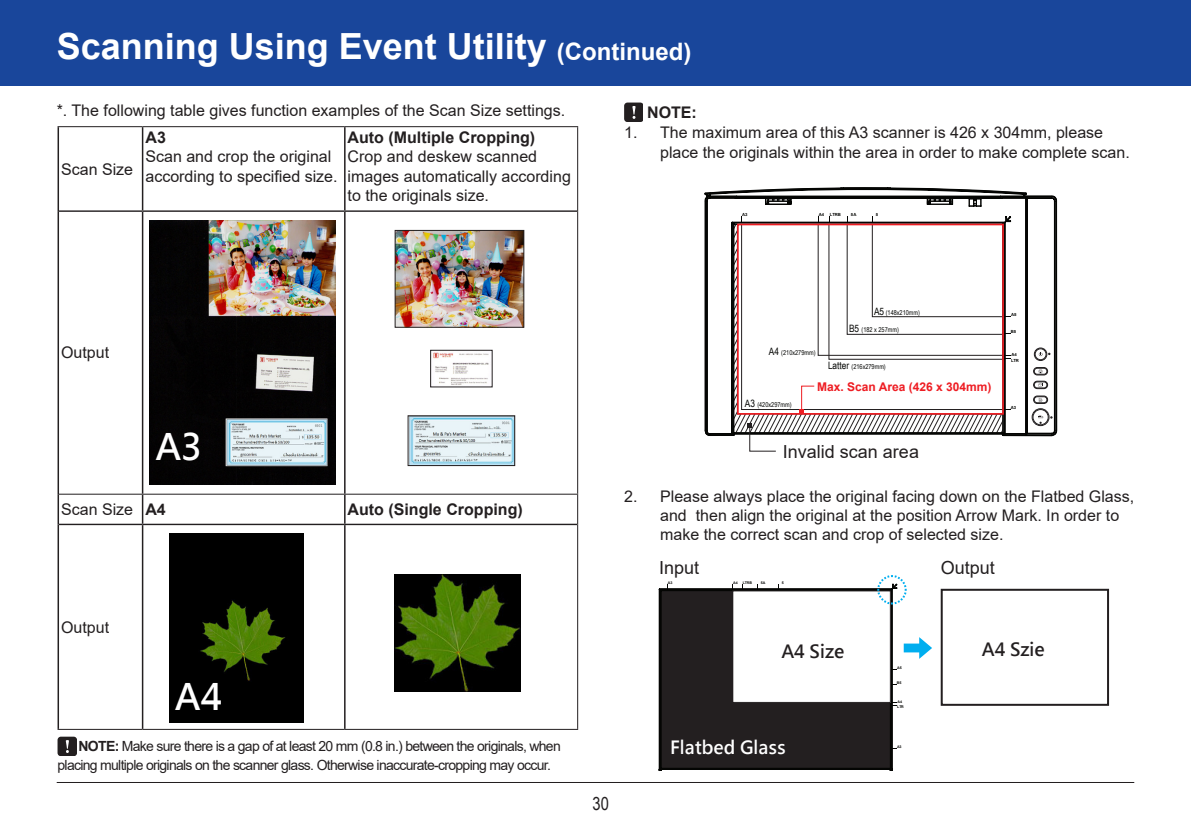
<style>
.page{position:relative;width:1191px;height:840px;background:#fff}
.page>*{position:absolute;margin:0;border:0;box-sizing:border-box;transform-origin:0 0}
.t1{font:700 36px "Arial";color:#fff}
.t2{font:700 36px "Microsoft Jheng Hei";color:#fff}
.t3{font:18px "Arial";color:#231f20}
.t4{font:700 18px "Microsoft Jheng Hei";color:#231f20}
.t5{font:700 18px "Microsoft Jheng Hei";color:#fff}
.t6{font:18px "Arial Narrow";color:#231f20}
.t7{font:16px/19.2px "Arial";color:#231f20}
.t8{font:700 16px "Arial";color:#231f20}
.t9{font:14px/19.2px "Arial";letter-spacing:-.05em;color:#231f20}
.t10{font:700 12px "Arial";color:#ee1d23}
.t11{font:6.8px "Arial Narrow";color:#040503}
.t12{font:700 4.2px/6px "Arial";color:#040503}
.t13{font:700 3.6px/5.2px "Arial";color:#040503}
.s1{font-size:24px}
.s2{font-weight:700}
.s3{font-size:10.2px}
</style>
<div class="page">
<hr style="left:57px;top:781px;width:1077px;height:1px;background:#231f20">
<div style="left:0;top:0;width:1191px;height:86px;background:#19469b"></div>
<div style="left:624px;top:102px;width:18px;height:19px;background:#231f20;border-radius:3px"></div>
<svg style="left:632px;top:106px;width:3px;height:13px"></svg>
<svg style="left:704px;top:187px;width:352px;height:248px"></svg>
<div style="left:1034px;top:347px;width:13px;height:13px;border:1px solid #201d1e;border-radius:50%"></div>
<div style="left:1035px;top:348px;width:11px;height:11px;border:1px solid #201d1e;border-radius:50%"></div>
<div style="left:1032px;top:408px;width:17px;height:17px;border:1px solid #201d1e;border-radius:50%"></div>
<div style="left:1032px;top:409px;width:16px;height:15px;border:1px solid #201d1e;border-radius:50%"></div>
<div style="left:1033px;top:367px;width:14px;height:8px;border:1px solid #201d1e;border-radius:4px"></div>
<div style="left:1034px;top:368px;width:13px;height:6px;border:1px solid #201d1e;border-radius:3px"></div>
<div style="left:1033px;top:381px;width:14px;height:7px;border:1px solid #201d1e;border-radius:4px"></div>
<div style="left:1034px;top:381px;width:13px;height:7px;border:1px solid #201d1e;border-radius:3px"></div>
<div style="left:1033px;top:395px;width:14px;height:8px;border:1px solid #201d1e;border-radius:4px"></div>
<div style="left:1034px;top:396px;width:13px;height:6px;border:1px solid #201d1e;border-radius:3px"></div>
<svg style="left:1038px;top:369px;width:4px;height:4px"></svg>
<svg style="left:1038px;top:383px;width:5px;height:3px"></svg>
<svg style="left:1038px;top:398px;width:4px;height:3px"></svg>
<svg style="left:1038px;top:352px;width:4px;height:4px"></svg>
<svg style="left:1038px;top:414px;width:5px;height:9px"></svg>
<svg style="left:1005px;top:354px;width:5px;height:5px"></svg>
<div style="left:872px;top:224px;width:131px;height:93px;border:1px solid #231f20"></div>
<div style="left:737px;top:223px;width:267px;height:191px;border:2px solid #ee1d23"></div>
<svg style="left:799px;top:385px;width:16px;height:28px"></svg>
<svg style="left:747px;top:423px;width:30px;height:29px"></svg>
<svg style="left:659px;top:588px;width:238px;height:182px;background:#262324"></svg>
<svg style="left:892px;top:701px;width:5px;height:4px"></svg>
<div style="left:733px;top:590px;width:157px;height:112px;background:#fff"></div>
<div style="left:732px;top:590px;width:158px;height:112px;border:1px solid #231f20"></div>
<svg style="left:876px;top:575px;width:31px;height:30px"></svg>
<div style="left:940px;top:588px;width:169px;height:117px;border:2px solid #231f20"></div>
<svg style="left:903px;top:637px;width:29px;height:21px"></svg>
<svg style="left:59px;top:127px;width:518px;height:396px"></svg>
<hr style="left:344px;top:212px;width:1px;height:281px;background:#231f20">
<hr style="left:344px;top:525px;width:1px;height:203px;background:#231f20">
<hr style="left:58px;top:127px;width:1px;height:84px;background:#231f20">
<hr style="left:142px;top:127px;width:1px;height:83px;background:#231f20">
<hr style="left:58px;top:211px;width:1px;height:283px;background:#231f20">
<hr style="left:142px;top:212px;width:1px;height:281px;background:#231f20">
<hr style="left:58px;top:494px;width:1px;height:30px;background:#231f20">
<svg style="left:142px;top:494px;width:1px;height:29px"></svg>
<hr style="left:58px;top:524px;width:1px;height:204px;background:#231f20">
<hr style="left:142px;top:525px;width:1px;height:203px;background:#231f20">
<hr style="left:344px;top:127px;width:1px;height:83px;background:#231f20">
<svg style="left:344px;top:494px;width:1px;height:29px"></svg>
<hr style="left:59px;top:210px;width:84px;height:2px;background:#231f20">
<hr style="left:143px;top:210px;width:202px;height:2px;background:#231f20">
<hr style="left:59px;top:523px;width:84px;height:2px;background:#231f20">
<hr style="left:143px;top:523px;width:202px;height:2px;background:#231f20">
<hr style="left:345px;top:210px;width:232px;height:2px;background:#231f20">
<hr style="left:345px;top:523px;width:232px;height:2px;background:#231f20">
<hr style="left:58px;top:126px;width:85px;height:1px;background:#231f20">
<hr style="left:143px;top:126px;width:202px;height:1px;background:#231f20">
<hr style="left:345px;top:126px;width:233px;height:1px;background:#231f20">
<hr style="left:577px;top:127px;width:1px;height:84px;background:#231f20">
<hr style="left:577px;top:211px;width:1px;height:282px;background:#231f20">
<hr style="left:59px;top:493px;width:84px;height:1px;background:#231f20">
<hr style="left:143px;top:493px;width:202px;height:1px;background:#231f20">
<hr style="left:345px;top:493px;width:233px;height:1px;background:#231f20">
<hr style="left:577px;top:494px;width:1px;height:30px;background:#231f20">
<hr style="left:577px;top:524px;width:1px;height:204px;background:#231f20">
<hr style="left:58px;top:728px;width:85px;height:1px;background:#231f20">
<hr style="left:143px;top:728px;width:202px;height:1px;background:#231f20">
<hr style="left:345px;top:728px;width:233px;height:1px;background:#231f20">
<img style="left:149px;top:220px;width:187px;height:264px">
<img style="left:432px;top:352px;width:58px;height:33px">
<div style="left:430px;top:350px;width:62px;height:37px;border:1px solid #231f20"></div>
<img style="left:397px;top:232px;width:125px;height:93px">
<div style="left:395px;top:230px;width:129px;height:97px;border:1px solid #231f20"></div>
<img style="left:410px;top:417px;width:103px;height:46px">
<div style="left:408px;top:415px;width:107px;height:50px;border:1px solid #231f20"></div>
<img style="left:395px;top:574px;width:125px;height:117px">
<img style="left:169px;top:533px;width:135px;height:188px">
<div style="left:58px;top:736px;width:18px;height:19px;background:#231f20;border-radius:3px"></div>
<svg style="left:66px;top:740px;width:3px;height:12px"></svg>
<h1 class="t1" style="left:57px;top:21px;width:636px">Scanning Using Event Utility <span class="s1">(Continued)</span></h1>
<p class="t7" style="left:57px;top:100px;width:510px">*. The following table gives function examples of the Scan Size settings.</p>
<p class="t7" style="left:61px;top:159px;width:74px">Scan Size</p>
<p class="t8" style="left:145px;top:126px;width:22px">A3</p>
<p class="t7" style="left:145px;top:147px;width:194px">Scan and crop the original according to specified size.</p>
<p class="t8" style="left:348px;top:126px;width:189px">Auto (Multiple Cropping)</p>
<p class="t7" style="left:348px;top:147px;width:225px">Crop and deskew scanned images automatically according to the originals size.</p>
<p class="t8" style="left:647px;top:101px;width:51px">NOTE:</p>
<p class="t7" style="left:660px;top:123px;width:471px;text-indent:-36px">1. The maximum area of this A3 scanner is 426 x 304mm, please place the originals within the area in order to make complete scan.</p>
<p class="t12" style="left:742px;top:211px;width:7px">A3</p>
<p class="t12" style="left:818px;top:211px;width:7px">A4</p>
<p class="t12" style="left:830px;top:211px;width:12px">LTRB</p>
<p class="t12" style="left:851px;top:211px;width:7px">5A</p>
<p class="t12" style="left:876px;top:211px;width:4px">5</p>
<p class="t7" style="left:61px;top:343px;width:50px">Output</p>
<h1 class="t2" style="left:155px;top:424px;width:49px">A3</h1>
<p class="t7" style="left:61px;top:499px;width:106px">Scan Size <span class="s2">A4</span></p>
<p class="t8" style="left:348px;top:498px;width:177px">Auto (Single Cropping)</p>
<p class="t7" style="left:61px;top:617px;width:50px">Output</p>
<h1 class="t2" style="left:175px;top:673px;width:49px">A4</h1>
<p class="t9" style="left:58px;top:736px;width:505px;text-indent:21px"><span class="s2">NOTE:</span> Make sure there is a gap of at least 20 mm (0.8 in.) between the originals, when placing multiple originals on the scanner glass. Otherwise inaccurate-cropping may occur.</p>
<p class="t11" style="left:769px;top:347px;width:48px"><span class="s3">A4</span> (210x279mm)</p>
<p class="t11" style="left:874px;top:307px;width:47px"><span class="s3">A5</span> (148x210mm)</p>
<p class="t11" style="left:849px;top:324px;width:51px"><span class="s3">B5</span> (182 x 257mm)</p>
<p class="t11" style="left:828px;top:362px;width:59px"><span class="s3">Latter</span> (216x279mm)</p>
<p class="t11" style="left:745px;top:399px;width:48px"><span class="s3">A3</span> (420x297mm)</p>
<p class="t10" style="left:817px;top:378px;width:176px">Max. Scan Area (426 x 304mm)</p>
<p class="t3" style="left:783px;top:438px;width:138px">Invalid scan area</p>
<p class="t12" style="left:1011px;top:311px;width:7px">A5</p>
<p class="t12" style="left:1010px;top:328px;width:7px">B5</p>
<p class="t12" style="left:1011px;top:351px;width:9px">A4<br>LTR</p>
<p class="t12" style="left:1010px;top:404px;width:7px">A3</p>
<p class="t7" style="left:660px;top:486px;width:475px;text-indent:-36px">2. Please always place the original facing down on the Flatbed Glass, and then align the original at the position Arrow Mark. In order to make the correct scan and crop of selected size.</p>
<p class="t3" style="left:659px;top:554px;width:42px">Input</p>
<p class="t3" style="left:940px;top:554px;width:56px">Output</p>
<p class="t13" style="left:668px;top:579px;width:6px">A3</p>
<p class="t13" style="left:733px;top:579px;width:6px">A4</p>
<p class="t13" style="left:742px;top:579px;width:11px">LTRB</p>
<p class="t13" style="left:760px;top:579px;width:6px">5A</p>
<p class="t13" style="left:782px;top:579px;width:4px">5</p>
<p class="t6" style="left:592px;top:790px;width:18px">30</p>
<p class="t4" style="left:781px;top:640px;width:64px">A4 Size</p>
<p class="t4" style="left:982px;top:638px;width:64px">A4 Szie</p>
<p class="t13" style="left:897px;top:664px;width:6px">A5</p>
<p class="t13" style="left:897px;top:679px;width:6px">B5</p>
<p class="t5" style="left:670px;top:735px;width:117px">Flatbed Glass</p>
<p class="t13" style="left:897px;top:698px;width:8px">A4<br>LTR</p>
<p class="t13" style="left:897px;top:743px;width:6px">A3</p>
</div>
